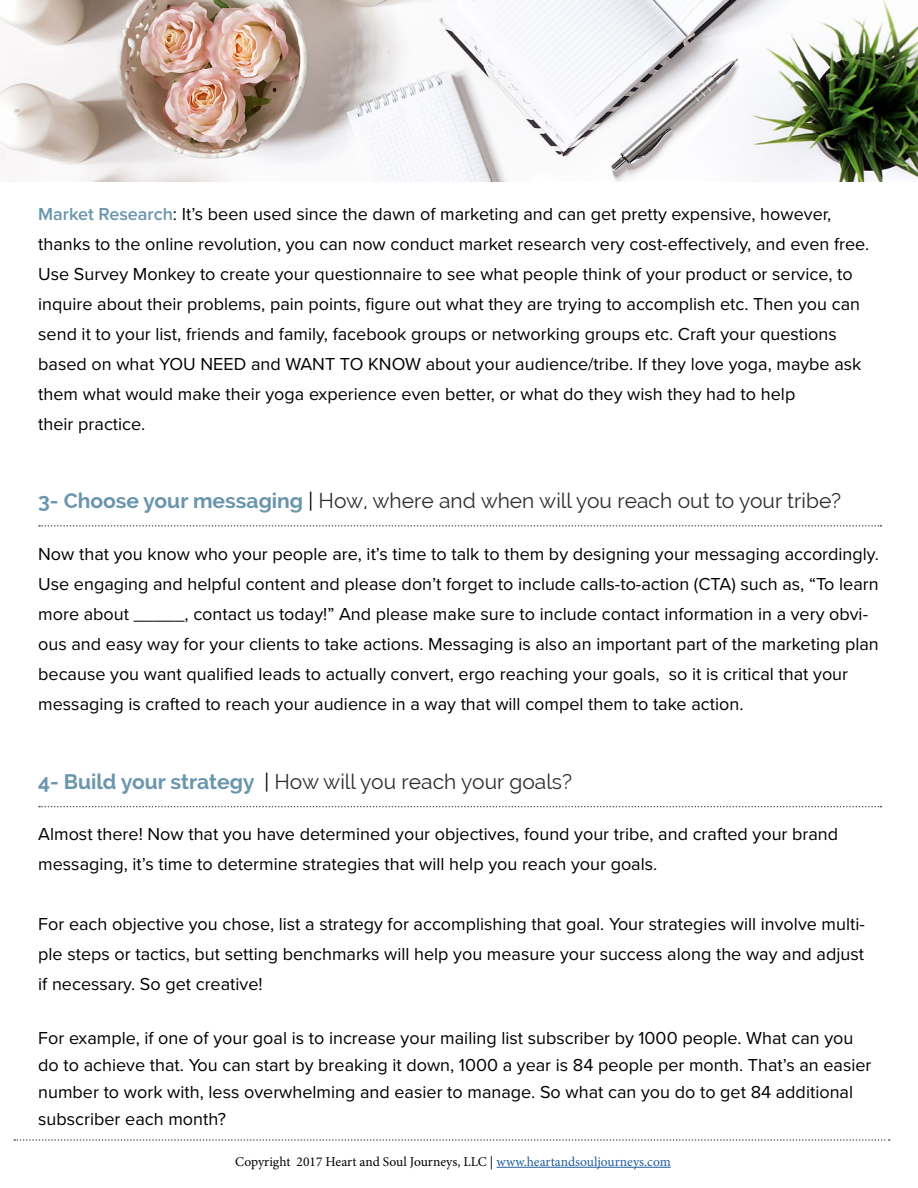
<style>
.page{position:relative;width:918px;height:1188px;background:#fff}
.page>*{position:absolute;margin:0;border:0;box-sizing:border-box;transform-origin:0 0}
.t1{font:21px "Raleway";color:#2f2e2e}
.t2{font:18px/30px "Proxima Nova";color:#000}
.t3{font:13.5px "Minion Pro";color:#000}
.s1{font-weight:600;color:#6995ad}
.s2{font-weight:700;color:#6995ad}
.s3{color:#000}
.s4{color:#215e9e}
</style>
<div class="page">
<svg style="left:39px;top:525px;width:842px;height:2px"></svg>
<svg style="left:39px;top:806px;width:842px;height:1px"></svg>
<hr style="left:497px;top:1167px;width:174px;height:1px;background:#215e9e">
<svg style="left:14px;top:1139px;width:876px;height:2px"></svg>
<img style="left:0;top:1px;width:918px;height:181px">
<p class="t2" style="left:38px;top:199px;width:833px"><span class="s1">Market Research</span>: It’s been used since the dawn of marketing and can get pretty expensive, however, thanks to the online revolution, you can now conduct market research very cost-effectively, and even free.<br>Use Survey Monkey to create your questionnaire to see what people think of your product or service, to inquire about their problems, pain points, figure out what they are trying to accomplish etc. Then you can send it to your list, friends and family, facebook groups or networking groups etc. Craft your questions based on what YOU NEED and WANT TO KNOW about your audience/tribe. If they love yoga, maybe ask them what would make their yoga experience even better, or what do they wish they had to help<br>their practice.</p>
<p class="t1" style="left:38px;top:488px;width:804px"><span class="s2">3- Choose your messaging</span> <span class="s3">|</span> How, where and when will you reach out to your tribe?</p>
<p class="t2" style="left:38px;top:539px;width:842px">Now that you know who your people are, it’s time to talk to them by designing your messaging accordingly.<br>Use engaging and helpful content and please don’t forget to include calls-to-action (CTA) such as, “To learn more about _____, contact us today!” And please make sure to include contact information in a very obvi&shy;ous and easy way for your clients to take actions. Messaging is also an important part of the marketing plan because you want qualified leads to actually convert, ergo reaching your goals, so it is critical that your messaging is crafted to reach your audience in a way that will compel them to take action.</p>
<p class="t1" style="left:38px;top:769px;width:536px"><span class="s2">4- Build your strategy</span> <span class="s3">|</span> How will you reach your goals?</p>
<p class="t2" style="left:38px;top:820px;width:801px">Almost there! Now that you have determined your objectives, found your tribe, and crafted your brand messaging, it’s time to determine strategies that will help you reach your goals.</p>
<p class="t2" style="left:38px;top:910px;width:828px;text-align:justify">For each objective you chose, list a strategy for accomplishing that goal. Your strategies will involve multi&shy;ple steps or tactics, but setting benchmarks will help you measure your success along the way and adjust if necessary. So get creative!</p>
<p class="t2" style="left:38px;top:1025px;width:835px;line-height:27px">For example, if one of your goal is to increase your mailing list subscriber by 1000 people. What can you do to achieve that. You can start by breaking it down, 1000 a year is 84 people per month. That’s an easier number to work with, less overwhelming and easier to manage. So what can you do to get 84 additional subscriber each month?</p>
<p class="t3" style="left:235px;top:1153px;width:437px">Copyright 2017 Heart and Soul Journeys, LLC | <span class="s4">www.heartandsouljourneys.com</span></p>
</div>
